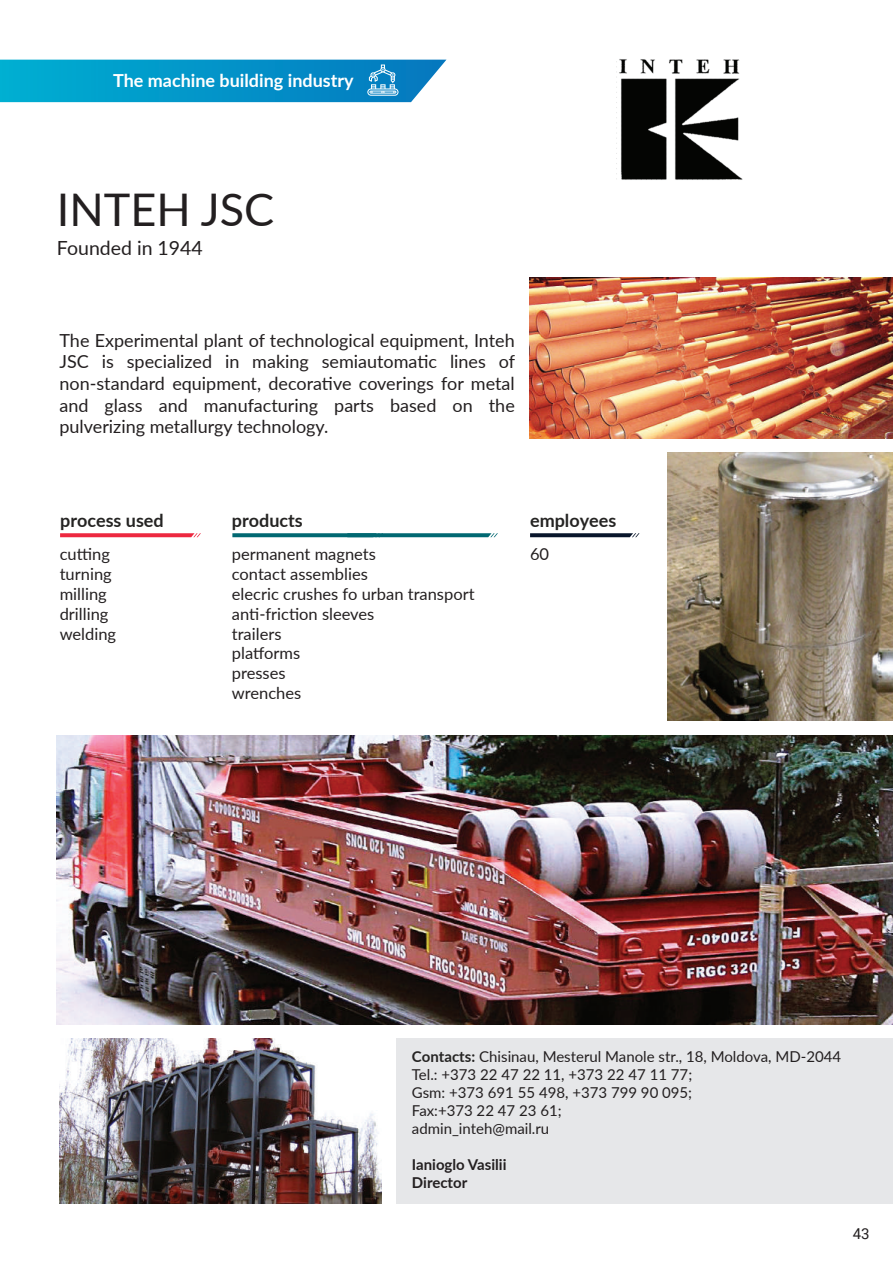
<style>
.page{position:relative;width:893px;height:1263px;background:#fff}
.page>*{position:absolute;margin:0;border:0;box-sizing:border-box;transform-origin:0 0}
.t1{font:45px "Lato";color:#231f20}
.t2{font:19.5px "Lato";color:#231f20}
.t3{font:18px/21.6px "Lato";color:#231f20;text-align:justify}
.t4{font:700 18px "Lato";color:#252423}
.t5{font:700 18px "Lato";color:#fff}
.t6{font:16.5px/19.8px "Lato";color:#231f20}
.t7{font:15px/18px "Lato";color:#231f20}
.t8{font:700 15px/18px "Lato";color:#231f20}
.t9{font:15px "Roboto";color:#231f20}
.s1{font-weight:700;color:#252423}
</style>
<div class="page">
<img style="left:667px;top:452px;width:226px;height:269px">
<img style="left:57px;top:735px;width:836px;height:289px">
<img style="left:60px;top:1038px;width:322px;height:165px">
<div style="left:397px;top:1038px;width:496px;height:165px;background:#e6e7e9"></div>
<img style="left:529px;top:277px;width:364px;height:162px">
<svg style="left:0;top:60px;width:446px;height:42px;background:#0f9acb"></svg>
<img style="left:619px;top:59px;width:124px;height:121px">
<svg style="left:60px;top:533px;width:141px;height:4px"></svg>
<svg style="left:232px;top:533px;width:266px;height:4px"></svg>
<svg style="left:530px;top:533px;width:109px;height:4px"></svg>
<p class="t5" style="left:113px;top:67px;width:242px">The machine building industry</p>
<h1 class="t1" style="left:57px;top:178px;width:219px">INTEH JSC</h1>
<p class="t2" style="left:57px;top:234px;width:147px">Founded in 1944</p>
<p class="t3" style="left:60px;top:329px;width:457px">The Experimental plant of technological equipment, Inteh JSC is specialized in making semiautomatic lines of non-standard equipment, decorative coverings for metal and glass and manufacturing parts based on the pulverizing metallurgy technology.</p>
<p class="t4" style="left:60px;top:507px;width:105px">process used</p>
<p class="t4" style="left:232px;top:507px;width:72px">products</p>
<p class="t6" style="left:60px;top:544px;width:58px">cutting turning milling drilling welding</p>
<p class="t6" style="left:232px;top:544px;width:244px">permanent magnets<br>contact assemblies<br>elecric crushes fo urban transport anti-friction sleeves<br>trailers<br>platforms<br>presses<br>wrenches</p>
<p class="t4" style="left:530px;top:507px;width:88px">employees</p>
<p class="t6" style="left:530px;top:544px;width:21px">60</p>
<p class="t7" style="left:412px;top:1047px;width:431px"><span class="s1">Contacts:</span> Chisinau, Mesterul Manole str., 18, Moldova, MD-2044<br>Tel.: +373 22 47 22 11, +373 22 47 11 77;<br>Gsm: +373 691 55 498, +373 799 90 095;<br>Fax:+373 22 47 23 61;<br>admin_inteh@mail.ru</p>
<p class="t8" style="left:412px;top:1155px;width:96px">Ianioglo Vasilii<br>Director</p>
<p class="t9" style="left:853px;top:1223px;width:18px">43</p>
</div>
